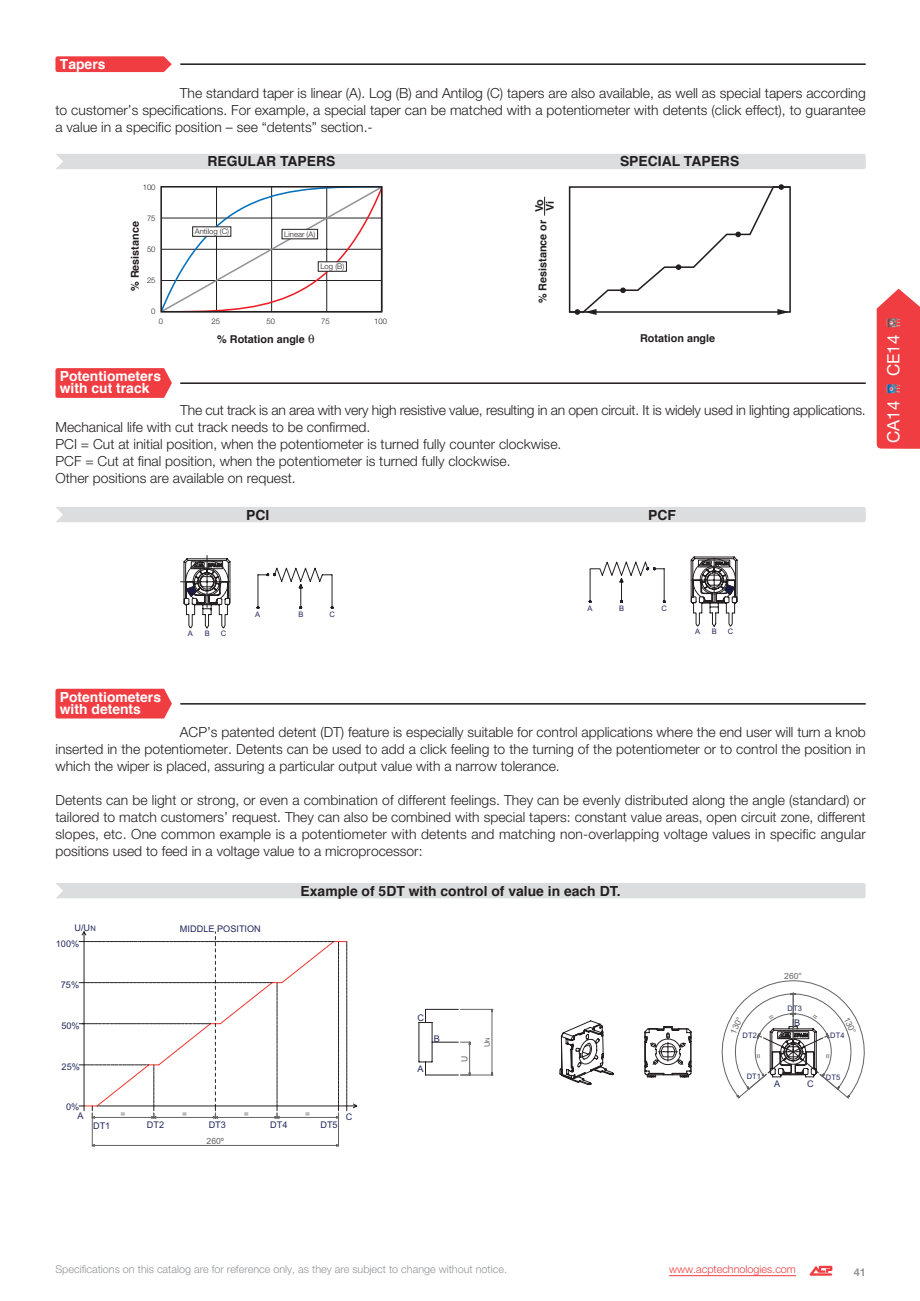
<style>
.page{position:relative;width:920px;height:1301px;background:#fff}
.page>*{position:absolute;margin:0;border:0;box-sizing:border-box;transform-origin:0 0}
.t1{font:16.97px "Helvetica Neue";color:#fff}
.t2{font:300 13.83px/17px "Helvetica Neue";color:#231f20;text-align:justify}
.t3{font:700 13.83px "Helvetica";color:#231f20}
.t4{font:700 13.83px/12.4px "Helvetica";color:#fff}
.t5{font:300 10.85px "Helvetica Neue";color:#939598}
.t6{font:700 10.85px "Helvetica";color:#231f20}
.t7{font:300 10.85px "Helvetica Neue";color:#ef3d42}
.t8{font:700 10.85px "Helvetica Neue";color:#939598}
.t9{font:9.1px "Arial";color:#22295d}
.t10{font:8.58px "Arial";letter-spacing:.005em;color:#626365}
.t11{font:300 7.7px "Helvetica Neue";color:#231f20}
.t12{font:7.52px "Arial";letter-spacing:.015em;color:#22295d}
.t13{font:7.52px "Arial";color:#626365}
.s1{font-size:7.52px}
.s2{font-size:6.12px}
</style>
<div class="page">
<hr style="left:418px;top:1022px;width:1px;height:39px;background:#231f20">
<svg style="left:419px;top:1009px;width:74px;height:66px"></svg>
<svg style="left:79px;top:931px;width:278px;height:215px"></svg>
<svg style="left:163px;top:189px;width:216px;height:120px"></svg>
<div style="left:160px;top:186px;width:222px;height:126px;border:2px solid #231f20"></div>
<div style="left:192px;top:227px;width:39px;height:9px;background:#fff"></div>
<div style="left:282px;top:229px;width:36px;height:10px;background:#fff;border:1px solid #231f20"></div>
<div style="left:318px;top:261px;width:28px;height:10px;background:#fff"></div>
<svg style="left:544px;top:197px;width:1px;height:19px"></svg>
<svg style="left:568px;top:184px;width:223px;height:131px"></svg>
<svg style="left:55px;top:56px;width:117px;height:16px;background:#ef484d"></svg>
<hr style="left:180px;top:63px;width:685px;height:2px;background:#231f20">
<div style="left:56px;top:154px;width:809px;height:15px;background:#dcddde"></div>
<svg style="left:180px;top:555px;width:558px;height:73px"></svg>
<svg style="left:55px;top:368px;width:117px;height:30px;background:#ef454a"></svg>
<hr style="left:180px;top:382px;width:685px;height:2px;background:#231f20">
<div style="left:56px;top:507px;width:809px;height:15px;background:#dcddde"></div>
<svg style="left:55px;top:688px;width:117px;height:30px;background:#ef484d"></svg>
<hr style="left:180px;top:703px;width:685px;height:1px;background:#231f20">
<svg style="left:809px;top:1265px;width:23px;height:10px"></svg>
<hr style="left:669px;top:1275px;width:127px;height:1px;background:#ef3d42">
<div style="left:56px;top:883px;width:809px;height:15px;background:#dcddde"></div>
<svg style="left:876px;top:289px;width:44px;height:160px;background:#f04c50"></svg>
<img style="left:886px;top:384px;width:14px;height:9px">
<img style="left:886px;top:318px;width:14px;height:9px">
<svg style="left:559px;top:980px;width:306px;height:118px"></svg>
<p class="t4" style="left:60px;top:59px;width:47px">Tapers</p>
<p class="t2" style="left:55px;top:86px;width:811px;text-indent:124px">The standard taper is linear (A). Log (B) and Antilog (C) tapers are also available, as well as special tapers according to customer’s specifications. For example, a special taper can be matched with a potentiometer with detents (click effect), to guarantee a value in a specific position – see “detents” section.-</p>
<p class="t11" style="left:143px;top:185px;width:14px">100</p>
<p class="t11" style="left:147px;top:216px;width:10px">75</p>
<p class="t11" style="left:147px;top:247px;width:10px">50</p>
<p class="t11" style="left:147px;top:278px;width:10px">25</p>
<p class="t11" style="left:151px;top:308px;width:6px">0</p>
<p class="t6" style="left:130px;top:291px;width:71px;rotate:-90deg">% Resistance</p>
<p class="t3" style="left:207px;top:156px;width:129px">REGULAR TAPERS</p>
<p class="t3" style="left:620px;top:156px;width:121px">SPECIAL TAPERS</p>
<p class="t11" style="left:195px;top:229px;width:36px">Antilog (C)</p>
<p class="t11" style="left:284px;top:231px;width:32px">Linear (A)</p>
<p class="t11" style="left:320px;top:264px;width:25px">Log (B)</p>
<p class="t6" style="left:538px;top:303px;width:106px;rotate:-90deg">% Resistance or Vo</p>
<p class="t6" style="left:545px;top:211px;width:12px;rotate:-90deg">Vi</p>
<p class="t11" style="left:159px;top:318px;width:6px">0</p>
<p class="t11" style="left:211px;top:318px;width:10px">25</p>
<p class="t11" style="left:266px;top:318px;width:10px">50</p>
<p class="t11" style="left:374px;top:318px;width:14px">100</p>
<p class="t11" style="left:321px;top:318px;width:10px">75</p>
<p class="t6" style="left:217px;top:335px;width:89px">% Rotation angle</p>
<p class="t6" style="left:640px;top:334px;width:77px">Rotation angle</p>
<p class="t4" style="left:60px;top:371px;width:103px">Potentiometers with cut track</p>
<p class="t2" style="left:55px;top:403px;width:811px;text-align:left;text-indent:125px">The cut track is an area with very high resistive value, resulting in an open circuit. It is widely used in lighting applications.<br>Mechanical life with cut track needs to be confirmed.<br>PCI = Cut at initial position, when the potentiometer is turned fully counter clockwise.<br>PCF = Cut at final position, when the potentiometer is turned fully clockwise.<br>Other positions are available on request.</p>
<p class="t3" style="left:246px;top:509px;width:25px">PCI</p>
<p class="t3" style="left:648px;top:509px;width:29px">PCF</p>
<p class="t1" style="left:887px;top:376px;width:43px;rotate:-90deg">CE14</p>
<p class="t1" style="left:887px;top:443px;width:44px;rotate:-90deg">CA14</p>
<p class="t12" style="left:188px;top:630px;width:7px">A</p>
<p class="t12" style="left:205px;top:630px;width:7px">B</p>
<p class="t12" style="left:221px;top:630px;width:7px">C</p>
<p class="t12" style="left:255px;top:612px;width:7px">A</p>
<p class="t12" style="left:298px;top:611px;width:7px">B</p>
<p class="t12" style="left:329px;top:612px;width:7px">C</p>
<p class="t12" style="left:587px;top:605px;width:7px">A</p>
<p class="t12" style="left:619px;top:605px;width:7px">B</p>
<p class="t12" style="left:661px;top:606px;width:7px">C</p>
<p class="t12" style="left:695px;top:629px;width:7px">A</p>
<p class="t12" style="left:712px;top:628px;width:7px">B</p>
<p class="t12" style="left:728px;top:629px;width:7px">C</p>
<p class="t4" style="left:60px;top:691px;width:103px">Potentiometers with detents</p>
<p class="t2" style="left:55px;top:725px;width:811px;text-indent:124px">ACP’s patented detent (DT) feature is especially suitable for control applications where the end user will turn a knob inserted in the potentiometer. Detents can be used to add a click feeling to the turning of the potentiometer or to control the position in which the wiper is placed, assuring a particular output value with a narrow tolerance.</p>
<p class="t2" style="left:55px;top:793px;width:811px">Detents can be light or strong, or even a combination of different feelings. They can be evenly distributed along the angle (standard) or tailored to match customers’ request. They can also be combined with special tapers: constant value areas, open circuit zone, different slopes, etc. One common example is a potentiometer with detents and matching non-overlapping voltage values in specific angular positions used to feed in a voltage value to a microprocessor:</p>
<p class="t9" style="left:75px;top:924px;width:23px">U/U<span class="s1">N</span></p>
<p class="t9" style="left:56px;top:940px;width:25px">100%</p>
<p class="t9" style="left:61px;top:981px;width:20px">75%</p>
<p class="t9" style="left:61px;top:1022px;width:20px">50%</p>
<p class="t9" style="left:61px;top:1063px;width:20px">25%</p>
<p class="t9" style="left:66px;top:1103px;width:15px">0%</p>
<p class="t9" style="left:180px;top:925px;width:82px">MIDDLE POSITION</p>
<p class="t3" style="left:300px;top:885px;width:321px">Example of 5DT with control of value in each DT.</p>
<p class="t9" style="left:417px;top:1014px;width:8px">C</p>
<p class="t9" style="left:417px;top:1065px;width:8px">A</p>
<p class="t9" style="left:434px;top:1035px;width:8px">B</p>
<p class="t13" style="left:484px;top:1047px;width:11px;rotate:-90deg">U<span class="s2">N</span></p>
<p class="t10" style="left:461px;top:1061px;width:8px;rotate:-90deg">U</p>
<p class="t9" style="left:77px;top:1112px;width:8px">A</p>
<p class="t9" style="left:346px;top:1113px;width:8px">C</p>
<p class="t10" style="left:120px;top:1111px;width:6px">=</p>
<p class="t10" style="left:182px;top:1111px;width:6px">=</p>
<p class="t10" style="left:244px;top:1111px;width:6px">=</p>
<p class="t10" style="left:305px;top:1111px;width:6px">=</p>
<p class="t9" style="left:93px;top:1122px;width:19px">DT1</p>
<p class="t9" style="left:147px;top:1121px;width:19px">DT2</p>
<p class="t9" style="left:209px;top:1121px;width:19px">DT3</p>
<p class="t9" style="left:270px;top:1121px;width:19px">DT4</p>
<p class="t9" style="left:320px;top:1121px;width:19px">DT5</p>
<p class="t10" style="left:207px;top:1137px;width:19px">260º</p>
<p class="t10" style="left:784px;top:972px;width:19px">260°</p>
<p class="t12" style="left:787px;top:1005px;width:16px">DT3</p>
<p class="t10" style="left:730px;top:1032px;width:19px;rotate:-65deg">130°</p>
<p class="t10" style="left:849px;top:1016px;width:19px;rotate:65deg">130°</p>
<p class="t9" style="left:794px;top:1019px;width:8px">B</p>
<p class="t12" style="left:742px;top:1032px;width:16px">DT2</p>
<p class="t12" style="left:830px;top:1032px;width:16px">DT4</p>
<p class="t12" style="left:826px;top:1074px;width:16px">DT5</p>
<p class="t12" style="left:746px;top:1073px;width:16px">DT1</p>
<p class="t9" style="left:774px;top:1080px;width:8px">A</p>
<p class="t9" style="left:807px;top:1080px;width:8px">C</p>
<p class="t5" style="left:55px;top:1265px;width:453px">Specifications on this catalog are for reference only, as they are subject to change without notice.</p>
<p class="t7" style="left:669px;top:1265px;width:128px">www.acptechnologies.com</p>
<p class="t8" style="left:853px;top:1267px;width:14px">41</p>
</div>
